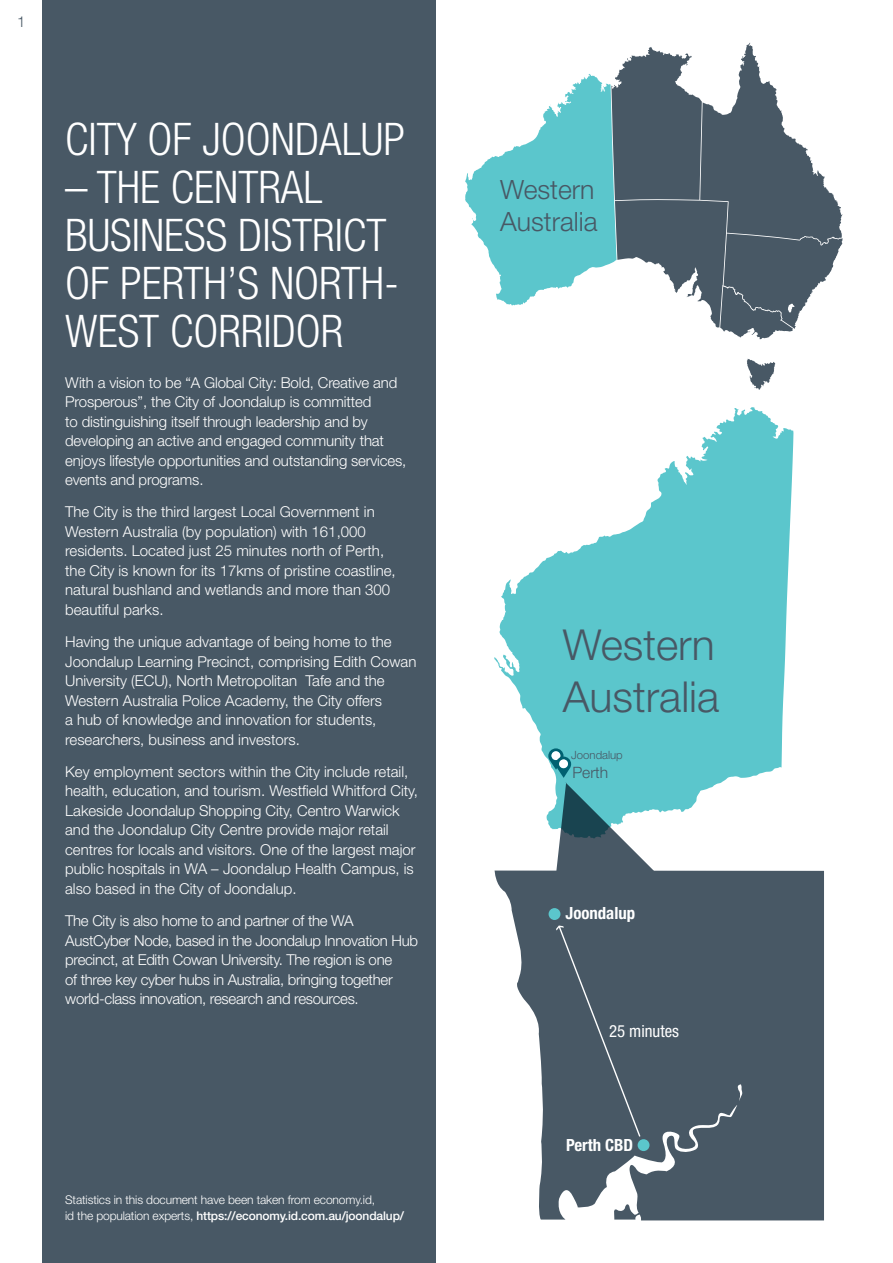
<style>
.page{position:relative;width:893px;height:1263px;background:#fff}
.page>*{position:absolute;margin:0;border:0;box-sizing:border-box;transform-origin:0 0}
.t1{font:300 condensed 45px/48px "Helvetica Neue";color:#fff}
.t2{font:300 42.75px/51.3px "Helvetica Neue";color:#485865}
.t3{font:300 26.55px/32px "Helvetica Neue";color:#485865}
.t4{font:700 condensed 16.8px "Helvetica Neue";color:#fff}
.t5{font:condensed 16.8px "Helvetica Neue";color:#fff}
.t6{font:300 15.6px "Helvetica Neue";color:#485865}
.t7{font:300 15px/19.5px "Helvetica Neue";color:#fff}
.t8{font:300 15px/19.5px "Helvetica Neue";letter-spacing:-.02em;color:#fff}
.t9{font:300 15px "Helvetica Neue";color:#485865}
.t10{font:300 12px/16.5px "Helvetica Neue";letter-spacing:-.01em;color:#fff}
.t11{font:300 11.4px "Helvetica Neue";color:#485865}
.s1{font-weight:500}
</style>
<div class="page">
<div style="left:43px;top:0;width:393px;height:1263px;background:#485865"></div>
<svg style="left:494px;top:407px;width:299px;height:414px;fill:#5bc6cc"></svg>
<svg style="left:623px;top:512px;width:14px;height:7px"></svg>
<svg style="left:548px;top:748px;width:117px;height:122px"></svg>
<svg style="left:494px;top:870px;width:330px;height:350px;fill:#485865"></svg>
<div style="left:638px;top:1139px;width:11px;height:12px;background:#5bc6cc;border-radius:50%"></div>
<div style="left:549px;top:908px;width:11px;height:12px;background:#5bc6cc;border-radius:50%"></div>
<div style="left:556px;top:925px;width:84px;height:212px;background:#485865"></div>
<svg style="left:747px;top:359px;width:28px;height:31px"></svg>
<svg style="left:465px;top:43px;width:377px;height:297px"></svg>
<p class="t9" style="left:17px;top:13px;width:10px">1</p>
<h1 class="t1" style="left:65px;top:115px;width:341px">CITY OF JOONDALUP</h1>
<h1 class="t1" style="left:65px;top:163px;width:336px">– THE CENTRAL<br>BUSINESS DISTRICT<br>OF PERTH’S NORTH-<br>WEST CORRIDOR</h1>
<p class="t7" style="left:65px;top:372px;width:343px">With a vision to be “A Global City: Bold, Creative and Prosperous”, the City of Joondalup is committed<br>to distinguishing itself through leadership and by developing an active and engaged community that enjoys lifestyle opportunities and outstanding services, events and programs.</p>
<p class="t7" style="left:65px;top:502px;width:332px">The City is the third largest Local Government in Western Australia (by population) with 161,000 residents. Located just 25 minutes north of Perth, the City is known for its 17kms of pristine coastline, natural bushland and wetlands and more than 300 beautiful parks.</p>
<p class="t7" style="left:65px;top:632px;width:353px">Having the unique advantage of being home to the Joondalup Learning Precinct, comprising Edith Cowan University (ECU), North Metropolitan Tafe and the Western Australia Police Academy, the City offers<br>a hub of knowledge and innovation for students, researchers, business and investors.</p>
<p class="t7" style="left:65px;top:761px;width:354px">Key employment sectors within the City include retail, health, education, and tourism. Westfield Whitford City, Lakeside Joondalup Shopping City, Centro Warwick and the Joondalup City Centre provide major retail centres for locals and visitors. One of the largest major public hospitals in WA – Joondalup Health Campus, is also based in the City of Joondalup.</p>
<p class="t8" style="left:65px;top:911px;width:354px">The City is also home to and partner of the WA AustCyber Node, based in the Joondalup Innovation Hub precinct, at Edith Cowan University. The region is one<br>of three key cyber hubs in Australia, bringing together world-class innovation, research and resources.</p>
<p class="t10" style="left:65px;top:1191px;width:340px">Statistics in this document have been taken from economy.id,<br>id the population experts, <span class="s1">https://economy.id.com.au/joondalup/</span></p>
<h3 class="t3" style="left:500px;top:173px;width:99px">Western<br>Australia</h3>
<h2 class="t2" style="left:563px;top:619px;width:158px">Western<br>Australia</h2>
<p class="t11" style="left:571px;top:748px;width:53px">Joondalup</p>
<p class="t6" style="left:572px;top:763px;width:37px">Perth</p>
<p class="t4" style="left:566px;top:903px;width:71px">Joondalup</p>
<p class="t5" style="left:609px;top:1021px;width:71px">25 minutes</p>
<p class="t4" style="left:566px;top:1135px;width:69px">Perth CBD</p>
</div>
